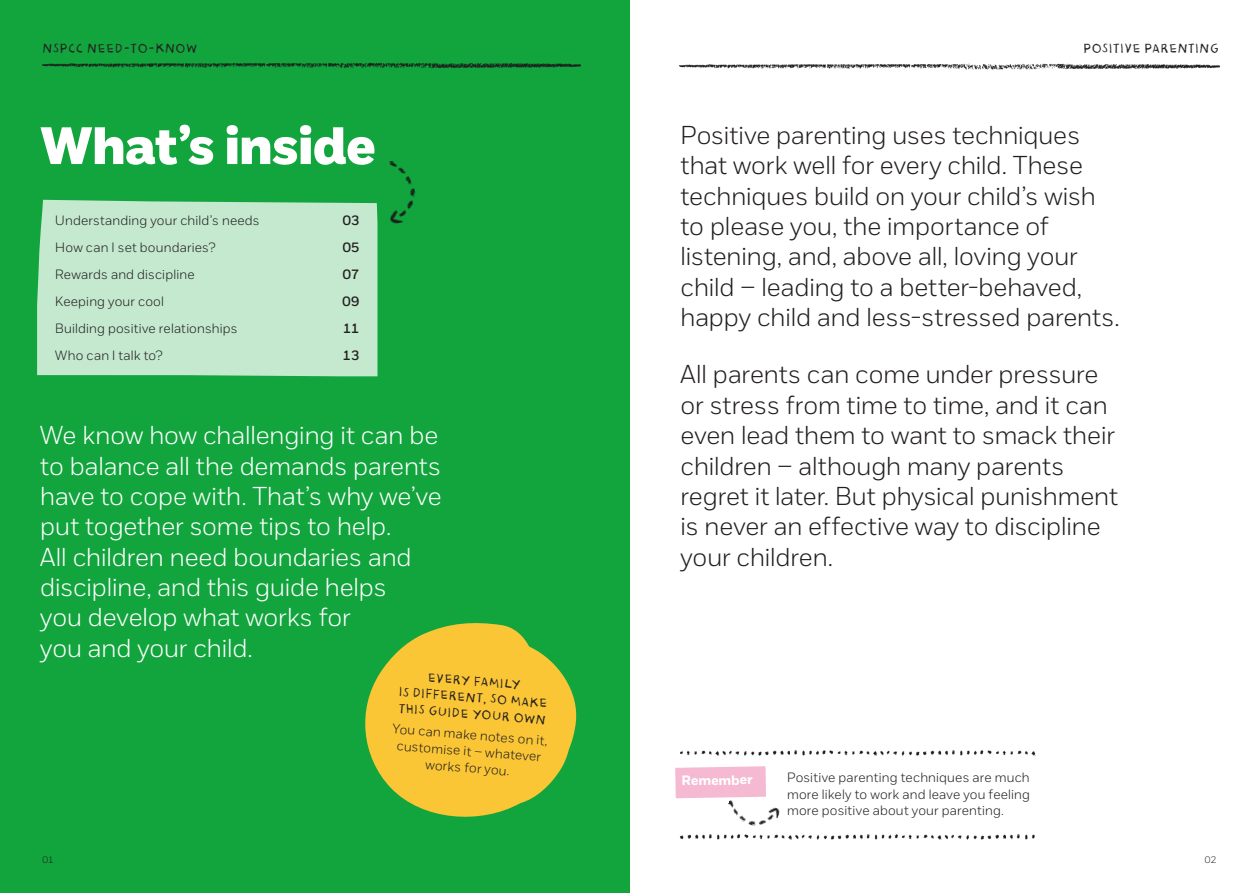
<style>
.page{position:relative;width:1259px;height:893px;background:#fff}
.page>*{position:absolute;margin:0;border:0;box-sizing:border-box;transform-origin:0 0}
.NSPCC_Headline_35pt{font:52.5px "NSPCC Headline";letter-spacing:.005em;color:#fff}
.NSPCC_Intro_17_25pt{font:300 25.8px/30.3px "NSPCC";letter-spacing:-.005em;color:#231f20}
.NSPCC_Intro_17_25pt-2{font:300 25.8px/30.5px "NSPCC";color:#fff}
.NSPCC_Contents_9pt{font:300 13.5px "NSPCC";letter-spacing:.015em;color:#231f20}
.NSPCC_Body_Copy_9pt{font:300 13.5px/16.8px "NSPCC";letter-spacing:.015em;color:#231f20;text-align:justify}
.NSPCC_Body_copy_in_c{font:300 13.5px/16.5px "NSPCC";color:#231f20;text-align:center}
.NSPCC_Crayon_in_circ{font:13.5px/16.5px "NSPCC Crayon";color:#231f20;text-align:center}
.NSPCC_Crayon_Page_He{font:13.5px "NSPCC Crayon";color:#231f20}
.NSPCC_Contents_9pt-2{font:600 13.5px "NSPCC";letter-spacing:.015em;color:#231f20}
.NSPCC_Bold_Box_Headi{font:700 13.5px "NSPCC";color:#fff}
.NSPCC_Page_Number_Le{font:300 9.3px "NSPCC";color:#231f20}
.NSPCC_Page_Number_Ri{font:300 9.3px "NSPCC";color:#231f20}
</style>
<div class="page">
<div style="left:0;top:0;width:629px;height:893px;background:#12a53e"></div>
<div style="left:37px;top:200px;width:340px;height:176px;background:#c4e9cf"></div>
<img style="left:377px;top:161px;width:39px;height:64px">
<img style="left:679px;top:64px;width:540px;height:5px">
<img style="left:43px;top:63px;width:537px;height:6px">
<svg style="left:365px;top:623px;width:212px;height:194px;fill:#fbc636"></svg>
<img style="left:680px;top:751px;width:356px;height:5px">
<img style="left:680px;top:835px;width:218px;height:5px">
<img style="left:901px;top:835px;width:134px;height:5px">
<svg style="left:675px;top:766px;width:91px;height:32px;background:#f5bcd4"></svg>
<img style="left:724px;top:791px;width:56px;height:35px">
<p class="NSPCC_Crayon_Page_He" style="left:43px;top:41px;width:156px">NSPCC NEED-TO-KNOW</p>
<p class="NSPCC_Crayon_Page_He" style="left:1083px;top:41px;width:138px">POSITIVE PARENTING</p>
<p class="NSPCC_Headline_35pt" style="left:40px;top:113px;width:337px">What’s inside</p>
<p class="NSPCC_Contents_9pt" style="left:55px;top:212px;width:206px">Understanding your child’s needs</p>
<p class="NSPCC_Contents_9pt-2" style="left:343px;top:212px;width:18px">03</p>
<p class="NSPCC_Contents_9pt" style="left:55px;top:239px;width:162px">How can I set boundaries?</p>
<p class="NSPCC_Contents_9pt-2" style="left:343px;top:239px;width:18px">05</p>
<p class="NSPCC_Contents_9pt" style="left:55px;top:266px;width:141px">Rewards and discipline</p>
<p class="NSPCC_Contents_9pt-2" style="left:343px;top:266px;width:18px">07</p>
<p class="NSPCC_Contents_9pt" style="left:55px;top:293px;width:110px">Keeping your cool</p>
<p class="NSPCC_Contents_9pt-2" style="left:342px;top:293px;width:18px">09</p>
<p class="NSPCC_Contents_9pt" style="left:55px;top:320px;width:184px">Building positive relationships</p>
<p class="NSPCC_Contents_9pt-2" style="left:343px;top:320px;width:18px">11</p>
<p class="NSPCC_Contents_9pt" style="left:55px;top:347px;width:109px">Who can I talk to?</p>
<p class="NSPCC_Contents_9pt-2" style="left:343px;top:347px;width:18px">13</p>
<p class="NSPCC_Intro_17_25pt-2" style="left:40px;top:420px;width:403px">We know how challenging it can be to balance all the demands parents have to cope with. That’s why we’ve put together some tips to help.<br>All children need boundaries and discipline, and this guide helps<br>you develop what works for<br>you and your child.</p>
<p class="NSPCC_Crayon_in_circ" style="left:400px;top:668px;width:151px;rotate:4deg">EVERY FAMILY<br>IS DIFFERENT, SO MAKE<br>THIS GUIDE YOUR OWN</p>
<p class="NSPCC_Body_copy_in_c" style="left:393px;top:721px;width:157px;rotate:4deg">You can make notes on it, customise it – whatever works for you.</p>
<p class="NSPCC_Intro_17_25pt" style="left:680px;top:119px;width:440px">Positive parenting uses techniques that work well for every child. These techniques build on your child’s wish to please you, the importance of listening, and, above all, loving your child – leading to a better-behaved, happy child and less-stressed parents.</p>
<p class="NSPCC_Intro_17_25pt" style="left:680px;top:359px;width:439px">All parents can come under pressure or stress from time to time, and it can even lead them to want to smack their children – although many parents regret it later. But physical punishment is never an effective way to discipline your children.</p>
<p class="NSPCC_Bold_Box_Headi" style="left:682px;top:772px;width:72px;rotate:-1deg">Remember</p>
<p class="NSPCC_Body_Copy_9pt" style="left:787px;top:768px;width:244px">Positive parenting techniques are much more likely to work and leave you feeling more positive about your parenting.</p>
<p class="NSPCC_Page_Number_Le" style="left:43px;top:854px;width:13px">01</p>
<p class="NSPCC_Page_Number_Ri" style="left:1204px;top:854px;width:13px">02</p>
</div>
